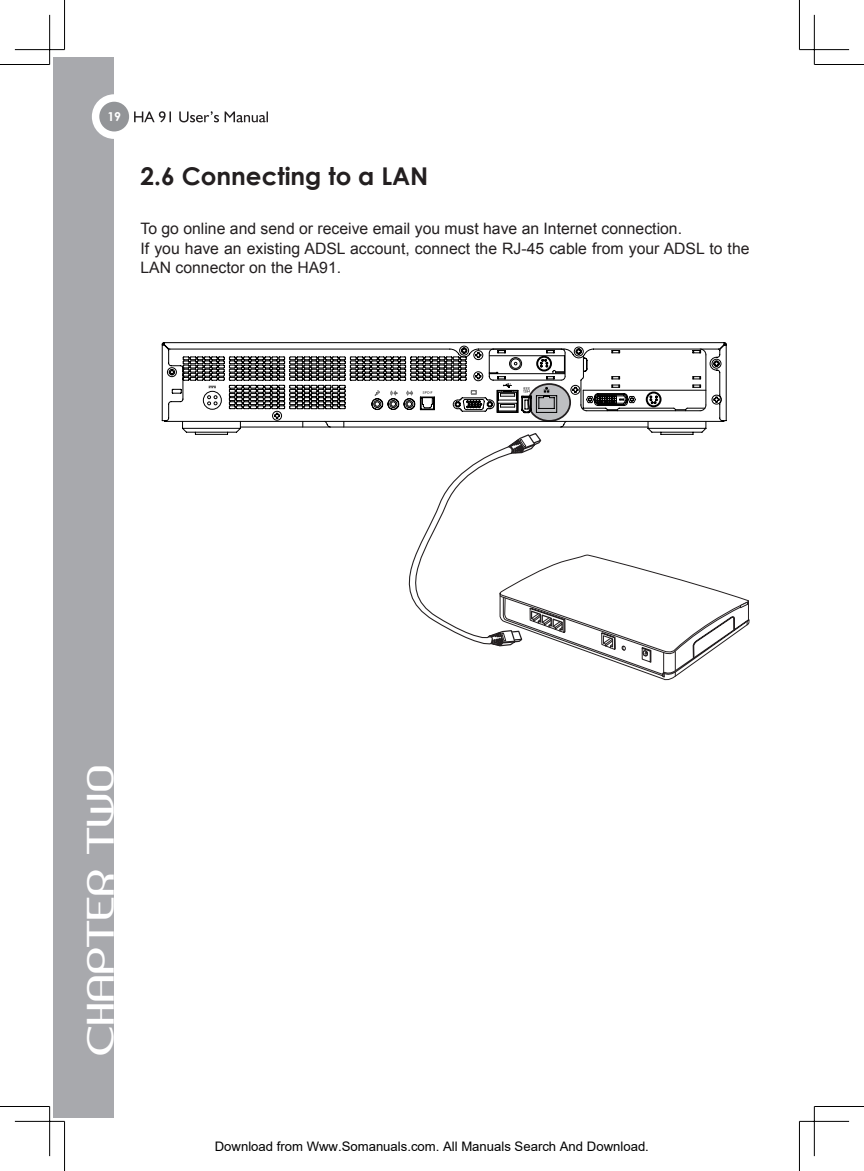
<style>
.page{position:relative;width:864px;height:1171px;background:#fff}
.page>*{position:absolute;margin:0;border:0;box-sizing:border-box;transform-origin:0 0}
.t1{font:35.7px "Amerika Sans";color:#fff;scale:1.18 1}
.t2{font:700 24.5px "Century Gothic";color:#231f20}
.t3{font:15.75px/19.2px "Arial";color:#231f20}
.t4{font:13.12px "Arial";color:#000}
.t5{font:700 12.25px "Century Gothic";color:#fff}
</style>
<div class="page">
<div style="left:53px;top:57px;width:61px;height:1060px;background:#a8a9ad"></div>
<div style="left:92px;top:94px;width:44px;height:45px;background:#fff;border-radius:50%"></div>
<div style="left:99px;top:102px;width:30px;height:29px;background:#939598;border-radius:50%"></div>
<svg style="left:134px;top:111px;width:134px;height:11px"></svg>
<svg style="left:408px;top:464px;width:182px;height:180px"></svg>
<svg style="left:483px;top:555px;width:266px;height:126px"></svg>
<svg style="left:162px;top:342px;width:564px;height:85px"></svg>
<svg style="left:183px;top:349px;width:541px;height:115px"></svg>
<hr style="left:0;top:64px;width:50px;height:1px;background:#000">
<hr style="left:814px;top:64px;width:49px;height:1px;background:#000">
<hr style="left:0;top:1106px;width:50px;height:1px;background:#000">
<hr style="left:814px;top:1106px;width:49px;height:1px;background:#000">
<hr style="left:64px;top:0;width:1px;height:50px;background:#000">
<hr style="left:64px;top:1121px;width:1px;height:50px;background:#000">
<hr style="left:798px;top:0;width:1px;height:50px;background:#000">
<hr style="left:798px;top:1121px;width:1px;height:50px;background:#000">
<hr style="left:15px;top:49px;width:49px;height:1px;background:#000">
<hr style="left:799px;top:49px;width:49px;height:1px;background:#000">
<hr style="left:15px;top:1121px;width:49px;height:1px;background:#000">
<hr style="left:799px;top:1121px;width:49px;height:1px;background:#000">
<hr style="left:49px;top:15px;width:1px;height:49px;background:#000">
<hr style="left:49px;top:1106px;width:1px;height:50px;background:#000">
<hr style="left:813px;top:15px;width:1px;height:49px;background:#000">
<hr style="left:813px;top:1106px;width:1px;height:50px;background:#000">
<p class="t5" style="left:107px;top:107px;width:15px">19</p>
<h2 class="t2" style="left:140px;top:157px;width:289px">2.6 Connecting to a LAN</h2>
<p class="t3" style="left:140px;top:219px;width:610px">To go online and send or receive email you must have an Internet connection.<br>If you have an existing ADSL account, connect the RJ-45 cable from your ADSL to the<br>LAN connector on the HA91.</p>
<h1 class="t1" style="left:78px;top:1057px;width:249px;rotate:-90deg">CHAPTER TWO</h1>
<p class="t4" style="left:215px;top:1139px;width:435px">Download from Www.Somanuals.com. All Manuals Search And Download.</p>
</div>
